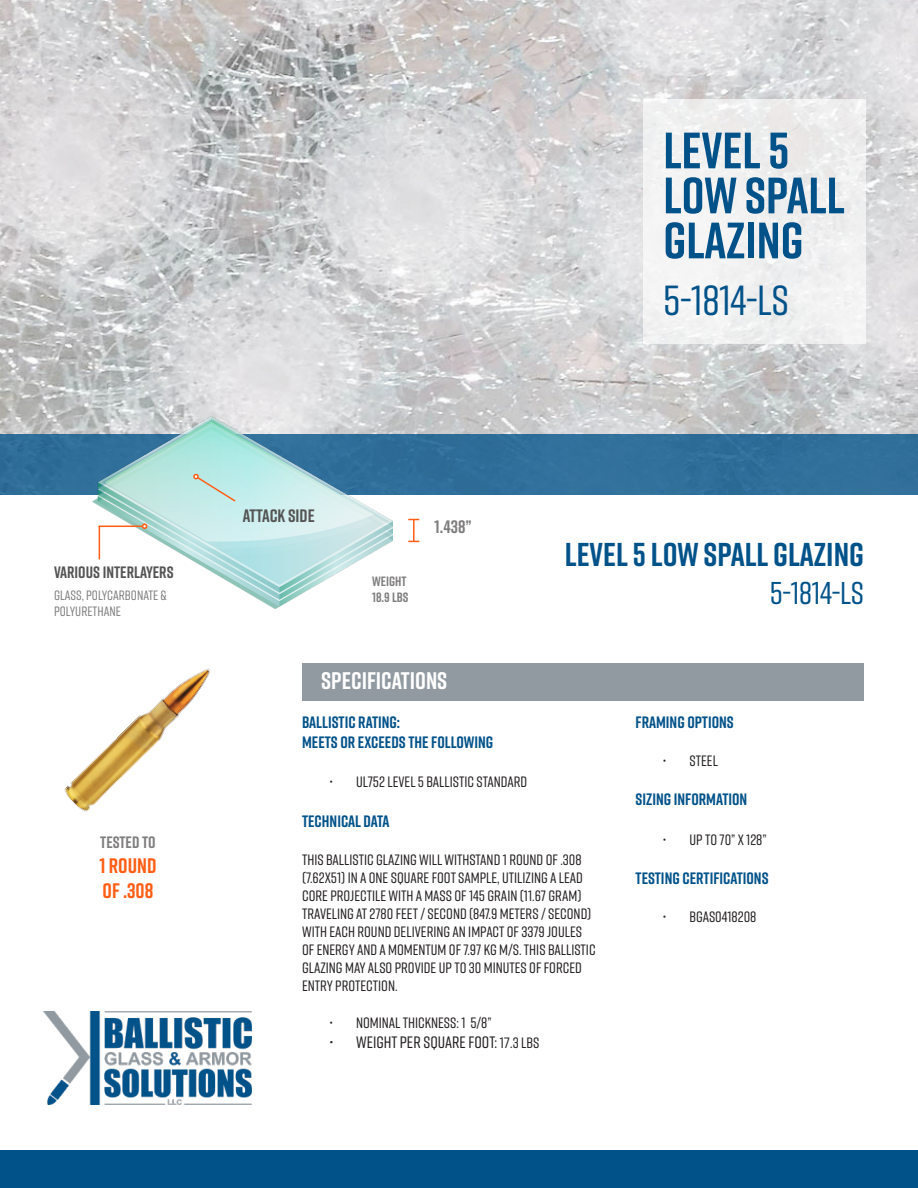
<style>
.page{position:relative;width:918px;height:1188px;background:#fff}
.page>*{position:absolute;margin:0;border:0;box-sizing:border-box;transform-origin:0 0}
.t1{font:700 51px "Rift";color:#02528a}
.t2{font:500 42px "Rift";letter-spacing:-.01em;color:#02528a}
.t3{font:700 33px "Rift";color:#02528a}
.t4{font:500 31.5px "Rift";letter-spacing:-.01em;color:#02528a}
.t5{font:700 24px "Rift";color:#fff}
.t6{font:700 21px "Rift";color:#ff5e15}
.t7{font:700 18px "Rift";color:#545454}
.t8{font:700 18px "Rift";color:#7f7d7d}
.t9{font:700 16.5px "Rift";color:#02528a}
.t10{font:500 16.5px "Rift";color:#231f20}
.t11{font:700 16.5px "Rift";color:#545454}
.t12{font:700 16.5px "Rift";color:#7f7d7d}
.t13{font:500 15px/18px "Rift";color:#231f20}
.t14{font:500 13.5px "Rift";color:#7f7d7d}
.t15{font:700 13.5px "Rift";color:#7f7d7d}
.s1{font-size:15px}
</style>
<div class="page">
<img style="left:0;top:0;width:918px;height:434px">
<div style="left:302px;top:663px;width:562px;height:38px;background:#9199a1"></div>
<img style="left:43px;top:1011px;width:209px;height:94px">
<div style="left:0;top:434px;width:918px;height:61px;background:#316f9b"></div>
<div style="left:0;top:1150px;width:918px;height:38px;background:#02528a"></div>
<img style="left:92px;top:416px;width:301px;height:193px">
<img style="left:64px;top:668px;width:147px;height:144px">
<div style="left:643px;top:100px;width:223px;height:244px;background:#f1f1f2"></div>
<hr style="left:413px;top:519px;width:2px;height:23px;background:#ff5e15">
<hr style="left:99px;top:526px;width:1px;height:33px;background:#ff5e15">
<hr style="left:99px;top:526px;width:45px;height:1px;background:#ff5e15">
<svg style="left:142px;top:523px;width:5px;height:6px"></svg>
<svg style="left:193px;top:472px;width:44px;height:31px"></svg>
<p class="t11" style="left:54px;top:561px;width:121px">VARIOUS INTERLAYERS</p>
<p class="t7" style="left:243px;top:503px;width:74px">ATTACK SIDE</p>
<p class="t15" style="left:372px;top:571px;width:36px">WEIGHT</p>
<p class="t14" style="left:54px;top:586px;width:114px">GLASS, POLYCARBONATE &amp;</p>
<p class="t15" style="left:372px;top:587px;width:38px">18.9 LBS</p>
<p class="t14" style="left:54px;top:602px;width:69px">POLYURETHANE</p>
<p class="t8" style="left:435px;top:514px;width:39px">1.438”</p>
<p class="t5" style="left:321px;top:663px;width:128px">SPECIFICATIONS</p>
<p class="t1" style="left:663px;top:114px;width:127px">LEVEL 5</p>
<p class="t1" style="left:663px;top:159px;width:183px">LOW SPALL</p>
<p class="t1" style="left:663px;top:204px;width:142px">GLAZING</p>
<p class="t2" style="left:663px;top:271px;width:127px">5-1814-LS</p>
<p class="t3" style="left:565px;top:530px;width:301px">LEVEL 5 LOW SPALL GLAZING</p>
<p class="t4" style="left:770px;top:571px;width:96px">5-1814-LS</p>
<p class="t12" style="left:100px;top:830px;width:57px">TESTED TO</p>
<p class="t6" style="left:99px;top:851px;width:59px">1 ROUND</p>
<p class="t6" style="left:103px;top:876px;width:52px">OF .308</p>
<p class="t9" style="left:302px;top:710px;width:100px">BALLISTIC RATING:</p>
<p class="t9" style="left:302px;top:730px;width:193px">MEETS OR EXCEEDS THE FOLLOWING</p>
<p class="t13" style="left:329px;top:772px;width:200px">• UL752 LEVEL 5 BALLISTIC STANDARD</p>
<p class="t9" style="left:302px;top:809px;width:89px">TECHNICAL DATA</p>
<p class="t13" style="left:302px;top:850px;width:295px">THIS BALLISTIC GLAZING WILL WITHSTAND 1 ROUND OF .308 (7.62X51) IN A ONE SQUARE FOOT SAMPLE, UTILIZING A LEAD CORE PROJECTILE WITH A MASS OF 145 GRAIN (11.67 GRAM)<br>TRAVELING AT 2780 FEET / SECOND (847.9 METERS / SECOND)<br>WITH EACH ROUND DELIVERING AN IMPACT OF 3379 JOULES OF ENERGY AND A MOMENTUM OF 7.97 KG M/S. THIS BALLISTIC GLAZING MAY ALSO PROVIDE UP TO 30 MINUTES OF FORCED ENTRY PROTECTION.</p>
<p class="t13" style="left:329px;top:1014px;width:164px">• NOMINAL THICKNESS: 1 5/8”</p>
<p class="t10" style="left:329px;top:1031px;width:212px">• WEIGHT PER SQUARE FOOT: <span class="s1">17.3 LBS</span></p>
<p class="t9" style="left:636px;top:710px;width:100px">FRAMING OPTIONS</p>
<p class="t13" style="left:663px;top:751px;width:57px">• STEEL</p>
<p class="t9" style="left:636px;top:788px;width:113px">SIZING INFORMATION</p>
<p class="t13" style="left:663px;top:830px;width:106px">• UP TO 70” X 128”</p>
<p class="t9" style="left:636px;top:867px;width:134px">TESTING CERTIFICATIONS</p>
<p class="t13" style="left:663px;top:907px;width:95px">• BGAS0418208</p>
</div>
